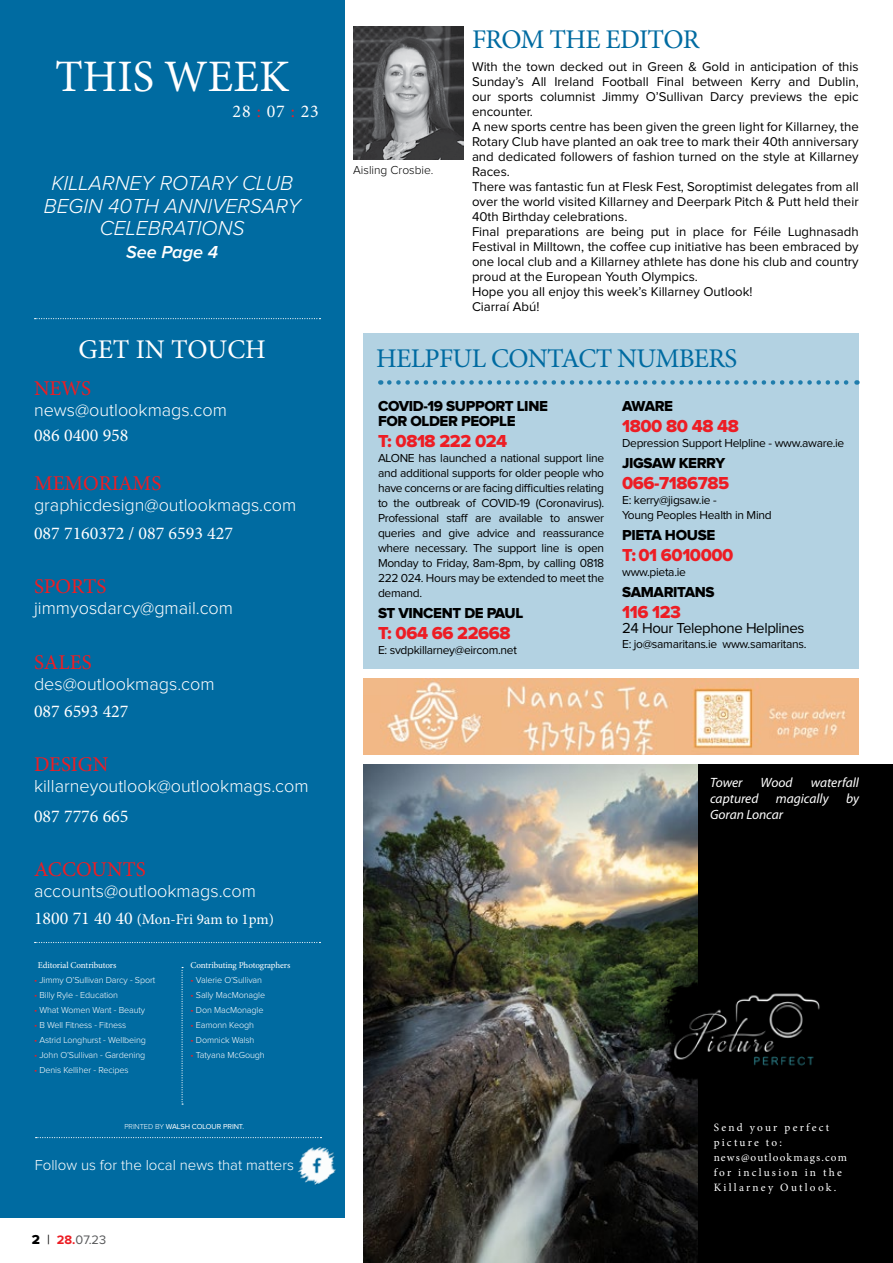
<style>
.page{position:relative;width:893px;height:1263px;background:#fff}
.page>*{position:absolute;margin:0;border:0;box-sizing:border-box;transform-origin:0 0}
.t1{font:45px "Minion Pro";color:#fff}
.t2{font:27px "Minion Pro";letter-spacing:-.025em;color:#006ba1}
.t3{font:27px "Minion Pro";color:#fff}
.t4{font:italic 300 21px/22.5px "Proxima Nova";color:#fff;text-align:center}
.t5{font:21px "Minion Pro";color:#ed1d24}
.t6{font:300 18px "Proxima Nova";color:#fff}
.t7{font:18px "Proxima Nova Extrabld";letter-spacing:-.025em;color:#ed1d24}
.t8{font:18px "Minion Pro";color:#fff}
.t9{font:italic 600 18px "Proxima Nova";color:#fff}
.t10{font:15px/15px "Proxima Nova Extrabld";letter-spacing:-.025em;color:#000}
.t11{font:300 15px "Proxima Nova";color:#fff}
.t12{font:15px "Minion Pro";letter-spacing:-.01em;color:#fff}
.t13{font:15px "Proxima Nova";letter-spacing:-.025em;color:#000}
.t14{font:italic 13.5px "Myriad Pro";color:#fff}
.t15{font:13.2px/15px "Proxima Nova";color:#000}
.t16{font:12.75px "Proxima Nova";color:#58595b}
.t17{font:12px/15px "Proxima Nova";letter-spacing:-.025em;color:#000;text-align:justify}
.t18{font:300 12px "Proxima Nova";color:#000}
.t19{font:11.25px/15px "Minion Pro";letter-spacing:.195em;color:#fff}
.t20{font:300 9px "Proxima Nova";letter-spacing:-.01em;color:#fff}
.t21{font:9px "Minion Pro";letter-spacing:-.015em;color:#fff}
.t22{font:7.5px "Proxima Nova";letter-spacing:-.01em;color:#fff}
.s1{color:#ed1d24}
.s2{font-size:18px}
.s3{font-weight:300}
.s4{font-family:"Proxima Nova Extrabld";font-size:13.5px;color:#000101}
.s5{font-size:13.5px;color:#000101}
.s6{font-weight:700;color:#ed1d24}
</style>
<div class="page">
<div style="left:0;top:0;width:344px;height:1217px;background:#006ba1"></div>
<svg style="left:35px;top:318px;width:285px;height:1px"></svg>
<img style="left:296px;top:1137px;width:49px;height:57px">
<div style="left:364px;top:333px;width:495px;height:336px;background:#b3d2e2"></div>
<svg style="left:389px;top:380px;width:468px;height:5px"></svg>
<svg style="left:35px;top:942px;width:285px;height:1px"></svg>
<svg style="left:36px;top:1137px;width:285px;height:1px"></svg>
<svg style="left:182px;top:967px;width:1px;height:137px"></svg>
<img style="left:364px;top:764px;width:335px;height:499px">
<div style="left:699px;top:764px;width:194px;height:499px;background:#000"></div>
<img style="left:642px;top:934px;width:178px;height:173px">
<img style="left:353px;top:26px;width:110px;height:134px">
<img style="left:364px;top:678px;width:495px;height:77px">
<h1 class="t1" style="left:55px;top:47px;width:236px">THIS WEEK</h1>
<h3 class="t8" style="left:233px;top:99px;width:88px">28 <span class="s1">:</span> 07 <span class="s1">:</span> 23</h3>
<h3 class="t4" style="left:44px;top:173px;width:258px">KILLARNEY ROTARY CLUB<br>BEGIN 40TH ANNIVERSARY<br>CELEBRATIONS</h3>
<h3 class="t9" style="left:126px;top:243px;width:94px">See Page 4</h3>
<h2 class="t3" style="left:78px;top:331px;width:189px">GET IN TOUCH</h2>
<h3 class="t5" style="left:34px;top:374px;width:58px">NEWS</h3>
<h3 class="t6" style="left:34px;top:402px;width:194px">news@outlookmags.com</h3>
<h3 class="t8" style="left:34px;top:424px;width:96px">086 0400 958</h3>
<h3 class="t5" style="left:34px;top:469px;width:129px">MEMORIAMS</h3>
<h3 class="t6" style="left:34px;top:496px;width:264px">graphicdesign@outlookmags.com</h3>
<h3 class="t8" style="left:34px;top:522px;width:201px">087 7160372 / 087 6593 427</h3>
<h3 class="t5" style="left:34px;top:573px;width:74px">SPORTS</h3>
<h3 class="t6" style="left:34px;top:600px;width:201px">jimmyosdarcy@gmail.com</h3>
<h3 class="t5" style="left:34px;top:648px;width:59px">SALES</h3>
<h3 class="t6" style="left:34px;top:675px;width:182px">des@outlookmags.com</h3>
<h3 class="t8" style="left:34px;top:699px;width:96px">087 6593 427</h3>
<h3 class="t5" style="left:34px;top:750px;width:76px">DESIGN</h3>
<h3 class="t6" style="left:34px;top:777px;width:276px">killarneyoutlook@outlookmags.com</h3>
<h3 class="t8" style="left:34px;top:804px;width:96px">087 7776 665</h3>
<h3 class="t5" style="left:34px;top:855px;width:113px">ACCOUNTS</h3>
<h3 class="t6" style="left:34px;top:882px;width:223px">accounts@outlookmags.com</h3>
<p class="t12" style="left:34px;top:909px;width:241px"><span class="s2">1800 71 40 40</span> (Mon-Fri 9am to 1pm)</p>
<p class="t21" style="left:38px;top:959px;width:80px">Editorial Contributors</p>
<p class="t20" style="left:34px;top:976px;width:123px"><span class="s1">•</span> Jimmy O’Sullivan Darcy - Sport</p>
<p class="t20" style="left:34px;top:991px;width:86px"><span class="s1">•</span> Billy Ryle - Education</p>
<p class="t20" style="left:34px;top:1006px;width:113px"><span class="s1">•</span> What Women Want - Beauty</p>
<p class="t20" style="left:34px;top:1021px;width:94px"><span class="s1">•</span> B Well Fitness - Fitness</p>
<p class="t20" style="left:34px;top:1036px;width:113px"><span class="s1">•</span> Astrid Longhurst - Wellbeing</p>
<p class="t20" style="left:34px;top:1051px;width:113px"><span class="s1">•</span> John O’Sullivan - Gardening</p>
<p class="t20" style="left:34px;top:1066px;width:96px"><span class="s1">•</span> Denis Kelliher - Recipes</p>
<p class="t21" style="left:191px;top:959px;width:101px">Contributing Photographers</p>
<p class="t20" style="left:191px;top:976px;width:73px"><span class="s1">•</span> Valerie O’Sullivan</p>
<p class="t20" style="left:191px;top:991px;width:76px"><span class="s1">•</span> Sally MacMonagle</p>
<p class="t20" style="left:191px;top:1006px;width:74px"><span class="s1">•</span> Don MacMonagle</p>
<p class="t20" style="left:191px;top:1021px;width:65px"><span class="s1">•</span> Eamonn Keogh</p>
<p class="t20" style="left:191px;top:1036px;width:65px"><span class="s1">•</span> Domnick Walsh</p>
<p class="t20" style="left:191px;top:1051px;width:76px"><span class="s1">•</span> Tatyana McGough</p>
<p class="t22" style="left:124px;top:1123px;width:121px"><span class="s3">PRINTED BY</span> WALSH COLOUR PRINT.</p>
<p class="t11" style="left:35px;top:1158px;width:261px">Follow us for the local news that matters</p>
<p class="t16" style="left:32px;top:1234px;width:76px"><span class="s4">2</span> <span class="s5">|</span> <span class="s6">28.</span>07.23</p>
<h2 class="t2" style="left:472px;top:21px;width:229px">FROM THE EDITOR</h2>
<p class="t15" style="left:472px;top:60px;width:388px">With the town decked out in Green &amp; Gold in anticipation of this Sunday’s All Ireland Football Final between Kerry and Dublin, our sports columnist Jimmy O’Sullivan Darcy previews the epic encounter.<br>A new sports centre has been given the green light for Killarney, the Rotary Club have planted an oak tree to mark their 40th anniversary and dedicated followers of fashion turned on the style at Killarney Races.<br>There was fantastic fun at Flesk Fest, Soroptimist delegates from all over the world visited Killarney and Deerpark Pitch &amp; Putt held their 40th Birthday celebrations.<br>Final preparations are being put in place for Féile Lughnasadh Festival in Milltown, the coffee cup initiative has been embraced by one local club and a Killarney athlete has done his club and country proud at the European Youth Olympics.<br>Hope you all enjoy this week’s Killarney Outlook!<br>Ciarraí Abú!</p>
<h2 class="t2" style="left:376px;top:340px;width:363px">HELPFUL CONTACT NUMBERS</h2>
<p class="t10" style="left:378px;top:399px;width:171px">COVID-19 SUPPORT LINE<br>FOR OLDER PEOPLE</p>
<h3 class="t7" style="left:378px;top:433px;width:131px">T: 0818 222 024</h3>
<p class="t17" style="left:378px;top:451px;width:228px">ALONE has launched a national support line and additional supports for older people who have concerns or are facing difficulties relating to the outbreak of COVID-19 (Coronavirus).<br>Professional staff are available to answer queries and give advice and reassurance where necessary. The support line is open Monday to Friday, 8am-8pm, by calling 0818<br>222 024. Hours may be extended to meet the demand.</p>
<p class="t10" style="left:378px;top:606px;width:147px">ST VINCENT DE PAUL</p>
<h3 class="t7" style="left:378px;top:625px;width:134px">T: 064 66 22668</h3>
<p class="t17" style="left:378px;top:643px;width:140px">E: svdpkillarney@eircom.net</p>
<p class="t18" style="left:353px;top:164px;width:82px">Aisling Crosbie.</p>
<p class="t10" style="left:622px;top:399px;width:52px">AWARE</p>
<h3 class="t7" style="left:622px;top:418px;width:118px">1800 80 48 48</h3>
<p class="t17" style="left:622px;top:436px;width:224px">Depression Support Helpline - www.aware.ie</p>
<p class="t10" style="left:622px;top:456px;width:105px">JIGSAW KERRY</p>
<h3 class="t7" style="left:622px;top:475px;width:109px">066-7186785</h3>
<p class="t17" style="left:622px;top:493px;width:151px">E: kerry@jigsaw.ie -<br>Young Peoples Health in Mind</p>
<p class="t10" style="left:622px;top:528px;width:95px">PIETA HOUSE</p>
<h3 class="t7" style="left:622px;top:547px;width:113px">T: 01 6010000</h3>
<p class="t17" style="left:622px;top:565px;width:65px">www.pieta.ie</p>
<p class="t10" style="left:622px;top:585px;width:94px">SAMARITANS</p>
<h3 class="t7" style="left:622px;top:604px;width:60px">116 123</h3>
<p class="t13" style="left:622px;top:621px;width:184px">24 Hour Telephone Helplines</p>
<p class="t17" style="left:622px;top:637px;width:186px">E: jo@samaritans.ie www.samaritans.</p>
<p class="t14" style="left:710px;top:774px;width:34px">Tower</p>
<p class="t14" style="left:761px;top:774px;width:34px">Wood</p>
<p class="t14" style="left:811px;top:774px;width:50px">waterfall</p>
<p class="t14" style="left:710px;top:790px;width:50px">captured</p>
<p class="t14" style="left:776px;top:790px;width:54px">magically</p>
<p class="t14" style="left:846px;top:790px;width:14px">by</p>
<p class="t14" style="left:710px;top:806px;width:75px">Goran Loncar</p>
<p class="t19" style="left:714px;top:1120px;width:135px">Send your perfect picture to: news@outlookmags.com for inclusion in the<br>Killarney Outlook.</p>
</div>
